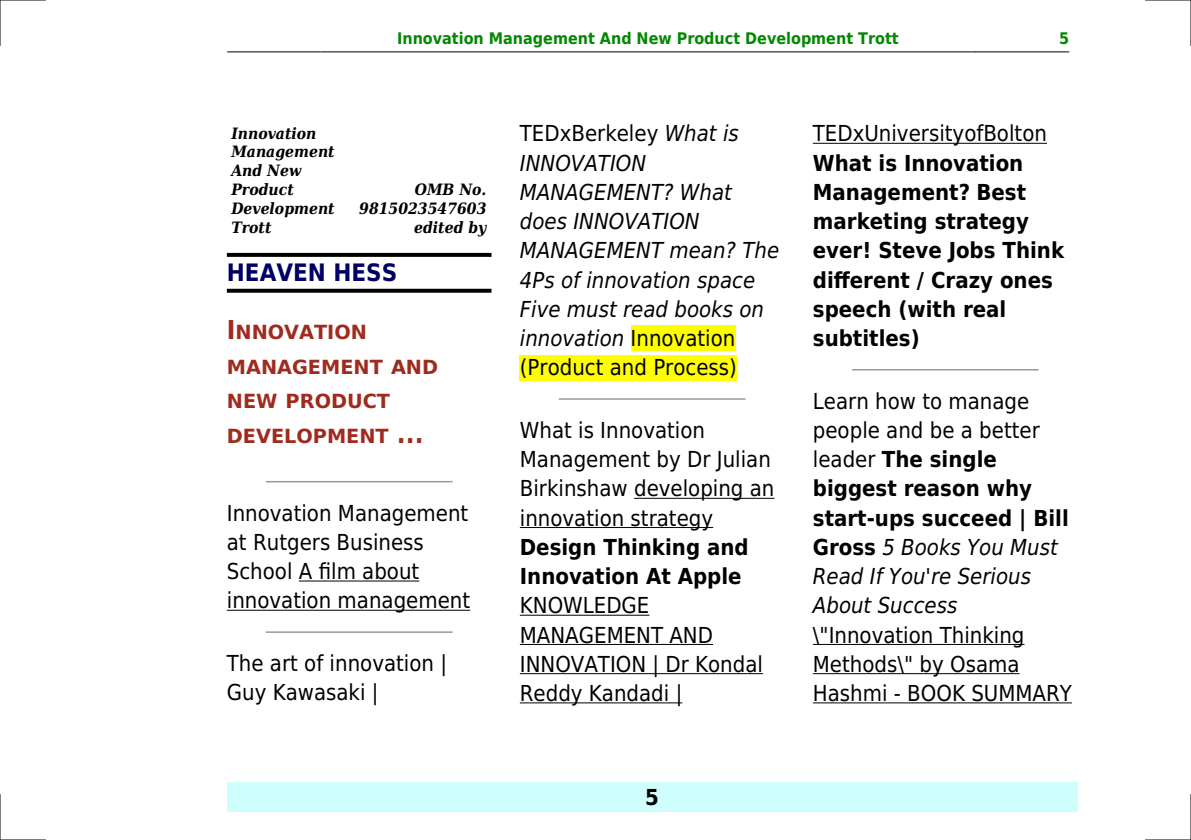
<style>
.page{position:relative;width:1191px;height:840px;background:#fff}
.page>*{position:absolute;margin:0;border:0;box-sizing:border-box;transform-origin:0 0}
.t1{font:700 24px "DejaVu Sans Condensed";color:#006}
.t2{font:22px/29.2px "DejaVu Sans Condensed";color:#000}
.t3{font:700 22px/29.2px "DejaVu Sans Condensed";color:#000}
.t4{font:italic 22px/29.2px "DejaVu Sans Condensed";color:#000}
.t5{font:700 19.6px/34.6px "DejaVu Sans Condensed";color:#9f2b1e;scale:1.1 1}
.t6{font:700 16px "DejaVu Sans Condensed";color:#080}
.t7{font:italic 700 15.6px/18.8px "DejaVu Serif Condensed";color:#000}
.s1{font-size:26px}
.s2{font-style:normal}
.s3{font-weight:400}
.s4{font-weight:400;font-style:italic}
</style>
<div class="page">
<hr style="left:227px;top:51px;width:93px;height:1px;background:#000">
<hr style="left:321px;top:51px;width:654px;height:1px;background:#000">
<hr style="left:975px;top:51px;width:93px;height:1px;background:#000">
<div style="left:227px;top:782px;width:850px;height:29px;background:#cffffc"></div>
<svg style="left:227px;top:253px;width:264px;height:4px"></svg>
<svg style="left:227px;top:288px;width:264px;height:4px"></svg>
<hr style="left:266px;top:480px;width:186px;height:2px;background:#999">
<hr style="left:299px;top:580px;width:120px;height:1px;background:#000">
<hr style="left:227px;top:609px;width:243px;height:1px;background:#000">
<hr style="left:266px;top:631px;width:186px;height:1px;background:#999">
<div style="left:630px;top:325px;width:105px;height:26px;background:#ff0"></div>
<div style="left:520px;top:354px;width:217px;height:26px;background:#ff0"></div>
<hr style="left:559px;top:398px;width:186px;height:1px;background:#999">
<hr style="left:634px;top:497px;width:140px;height:1px;background:#000">
<hr style="left:520px;top:526px;width:193px;height:1px;background:#000">
<hr style="left:520px;top:614px;width:129px;height:1px;background:#000">
<hr style="left:520px;top:643px;width:193px;height:1px;background:#000">
<hr style="left:520px;top:672px;width:243px;height:1px;background:#000">
<hr style="left:520px;top:702px;width:162px;height:1px;background:#000">
<hr style="left:813px;top:143px;width:234px;height:1px;background:#000">
<hr style="left:852px;top:369px;width:185px;height:1px;background:#999">
<hr style="left:813px;top:643px;width:211px;height:1px;background:#000">
<hr style="left:813px;top:672px;width:206px;height:1px;background:#000">
<hr style="left:813px;top:702px;width:259px;height:1px;background:#000">
<hr style="left:0;top:0;width:45px;height:1px;background:#000">
<hr style="left:1145px;top:0;width:46px;height:1px;background:#000">
<hr style="left:0;top:839px;width:45px;height:1px;background:#000">
<hr style="left:1145px;top:839px;width:46px;height:1px;background:#000">
<hr style="left:0;top:0;width:1px;height:45px;background:#000">
<hr style="left:0;top:794px;width:1px;height:45px;background:#000">
<hr style="left:1190px;top:0;width:1px;height:45px;background:#000">
<hr style="left:1190px;top:794px;width:1px;height:45px;background:#000">
<p class="t6" style="left:397px;top:29px;width:503px">Innovation Management And New Product Development Trott</p>
<p class="t6" style="left:1059px;top:29px;width:12px">5</p>
<p class="t7" style="left:231px;top:124px;width:105px">Innovation<br>Management<br>And New<br>Product<br>Development<br>Trott</p>
<p class="t7" style="left:359px;top:180px;width:129px;text-align:right">OMB No.<br>9815023547603 edited by</p>
<p class="t1" style="left:227px;top:259px;width:172px">HEAVEN HESS</p>
<p class="t5" style="left:227px;top:315px;width:194px"><span class="s1">I</span>NNOVATION<br>MANAGEMENT AND<br>NEW PRODUCT<br>DEVELOPMENT <span class="s1">...</span></p>
<p class="t2" style="left:227px;top:498px;width:245px">Innovation Management at Rutgers Business<br>School A film about innovation management</p>
<p class="t2" style="left:227px;top:648px;width:222px">The art of innovation |<br>Guy Kawasaki |</p>
<p class="t4" style="left:520px;top:119px;width:261px"><span class="s2">TEDxBerkeley</span> What is<br>INNOVATION<br>MANAGEMENT? What does INNOVATION<br>MANAGEMENT mean? The<br>4Ps of innovation space<br>Five must read books on innovation <span class="s2">Innovation (Product and Process)</span></p>
<p class="t2" style="left:520px;top:415px;width:256px">What is Innovation<br>Management by Dr Julian<br>Birkinshaw developing an innovation strategy</p>
<p class="t3" style="left:520px;top:532px;width:230px">Design Thinking and<br>Innovation At Apple</p>
<p class="t2" style="left:520px;top:590px;width:245px">KNOWLEDGE<br>MANAGEMENT AND<br>INNOVATION | Dr Kondal<br>Reddy Kandadi |</p>
<p class="t3" style="left:645px;top:782px;width:15px">5</p>
<p class="t2" style="left:813px;top:119px;width:236px">TEDxUniversityofBolton</p>
<p class="t3" style="left:813px;top:148px;width:253px">What is Innovation<br>Management? Best marketing strategy ever! Steve Jobs Think different / Crazy ones speech (with real subtitles)</p>
<p class="t3" style="left:813px;top:386px;width:257px"><span class="s3">Learn how to manage people and be a better leader</span> The single biggest reason why start-ups succeed | Bill<br>Gross <span class="s4">5 Books You Must<br>Read If You're Serious<br>About Success</span></p>
<p class="t2" style="left:813px;top:620px;width:260px">\"Innovation Thinking<br>Methods\" by Osama<br>Hashmi - BOOK SUMMARY</p>
</div>
